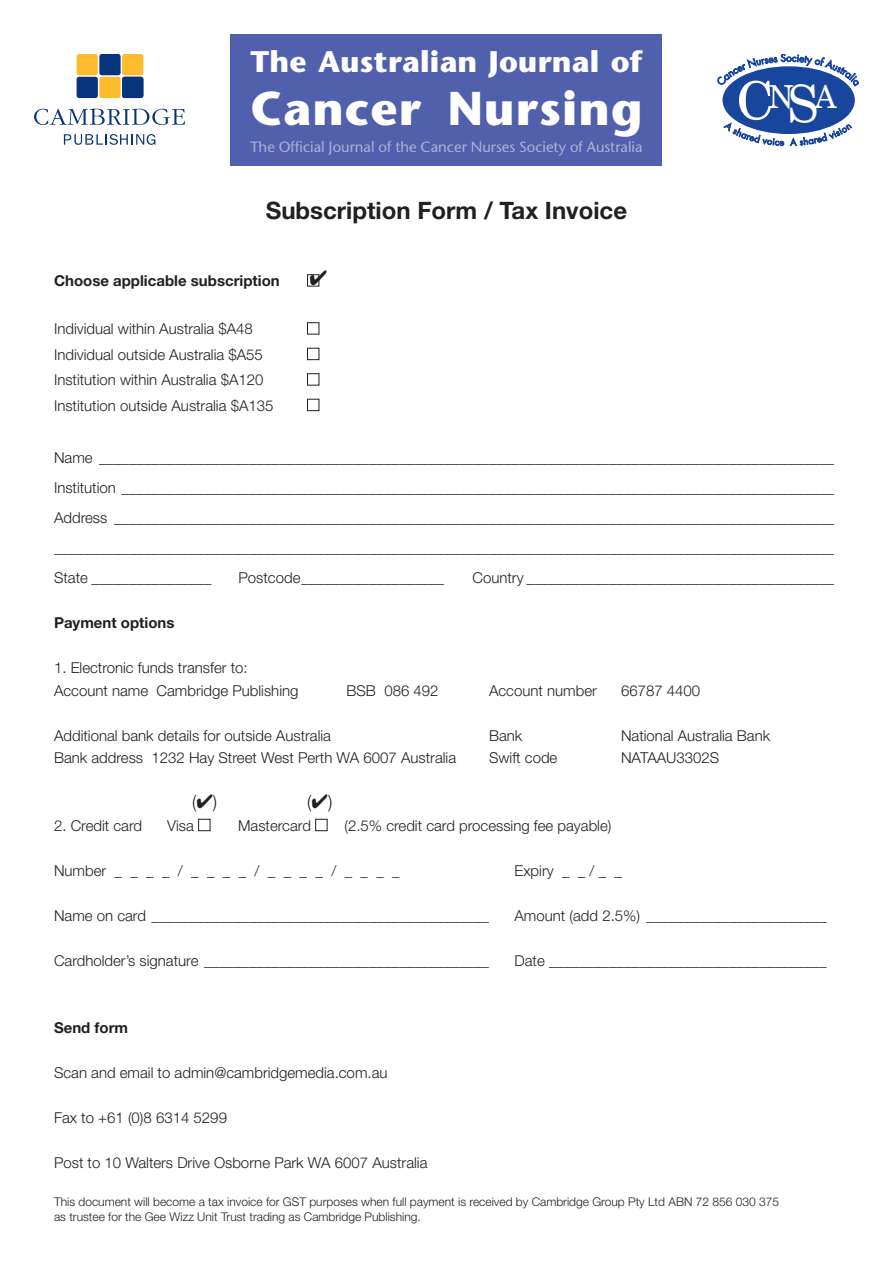
<style>
.page{position:relative;width:893px;height:1263px;background:#fff}
.page>*{position:absolute;margin:0;border:0;box-sizing:border-box;transform-origin:0 0}
.t1{font:700 47.4px "Stone Sans";letter-spacing:.025em;color:#fff}
.t2{font:31.65px "Century Schoolbook BT";color:#fff}
.t3{font:700 29.7px "Stone Sans";letter-spacing:.01em;color:#fff}
.t4{font:700 24px "Helvetica Neue";color:#231f20}
.t5{font:300 18px "Helvetica Neue";color:#231f20}
.t6{font:300 15px/30px "Helvetica Neue";color:#231f20}
.t7{font:700 15px "Helvetica Neue";color:#231f20}
.t8{font:14.85px "Stone Sans";color:#adafd7}
.t9{font:300 12px/15px "Helvetica Neue";color:#231f20}
.s1{font-size:52.2px}
.s2{font-size:51.3px}
</style>
<div class="page">
<div style="left:307px;top:274px;width:12px;height:12px;border:1px solid #231f20"></div>
<div style="left:307px;top:322px;width:12px;height:12px;border:1px solid #231f20"></div>
<div style="left:307px;top:348px;width:12px;height:12px;border:1px solid #231f20"></div>
<div style="left:307px;top:373px;width:12px;height:12px;border:1px solid #231f20"></div>
<div style="left:307px;top:399px;width:12px;height:12px;border:1px solid #231f20"></div>
<div style="left:198px;top:819px;width:12px;height:12px;border:1px solid #231f20"></div>
<div style="left:315px;top:819px;width:12px;height:12px;border:1px solid #231f20"></div>
<div style="left:722px;top:66px;width:133px;height:68px;background:#18469d;border-radius:50%"></div>
<svg style="left:718px;top:54px;width:141px;height:32px"></svg>
<svg style="left:724px;top:123px;width:60px;height:23px"></svg>
<svg style="left:790px;top:124px;width:62px;height:22px"></svg>
<div style="left:231px;top:34px;width:431px;height:132px;background:#5060ac"></div>
<svg style="left:34px;top:109px;width:151px;height:16px"></svg>
<div style="left:77px;top:77px;width:21px;height:21px;background:#08347b;border-radius:3px"></div>
<div style="left:99px;top:54px;width:22px;height:21px;background:#08347b;border-radius:3px"></div>
<div style="left:122px;top:54px;width:21px;height:21px;background:#fdbb2e;border-radius:3px"></div>
<div style="left:99px;top:77px;width:22px;height:21px;background:#fdbb2e;border-radius:3px"></div>
<div style="left:77px;top:54px;width:21px;height:21px;background:#fdbb2e;border-radius:3px"></div>
<div style="left:122px;top:77px;width:21px;height:21px;background:#08347b;border-radius:3px"></div>
<svg style="left:64px;top:134px;width:91px;height:11px"></svg>
<svg style="left:310px;top:274px;width:10px;height:11px"></svg>
<h3 class="t3" style="left:250px;top:43px;width:394px">The Australian Journal of</h3>
<h1 class="t1" style="left:250px;top:78px;width:394px">Cancer Nursing</h1>
<p class="t8" style="left:250px;top:138px;width:394px">The Official Journal of the Cancer Nurses Society of Australia</p>
<h3 class="t4" style="left:266px;top:195px;width:363px">Subscription Form / Tax Invoice</h3>
<p class="t7" style="left:54px;top:271px;width:227px">Choose applicable subscription</p>
<p class="t6" style="left:54px;top:316px;width:221px;line-height:25.5px">Individual within Australia $A48<br>Individual outside Australia $A55<br>Institution within Australia $A120<br>Institution outside Australia $A135</p>
<h2 class="t2" style="left:737px;top:77px;width:101px"><span class="s1">C</span>N<span class="s2">S</span>A</h2>
<p class="t6" style="left:54px;top:442px;width:781px;text-align:justify">Name __________________________________________________________________________________________________ Institution _______________________________________________________________________________________________ Address ________________________________________________________________________________________________ ________________________________________________________________________________________________________ State ________________</p>
<p class="t6" style="left:238px;top:562px;width:207px">Postcode___________________</p>
<p class="t6" style="left:472px;top:562px;width:363px">Country _________________________________________</p>
<p class="t7" style="left:54px;top:613px;width:122px">Payment options</p>
<p class="t6" style="left:54px;top:656px;width:246px;line-height:22.5px">1. Electronic funds transfer to:<br>Account name Cambridge Publishing</p>
<p class="t6" style="left:346px;top:675px;width:94px">BSB 086 492</p>
<p class="t6" style="left:489px;top:675px;width:109px">Account number</p>
<p class="t6" style="left:621px;top:675px;width:81px">66787 4400</p>
<p class="t6" style="left:54px;top:720px;width:278px">Additional bank details for outside Australia</p>
<p class="t6" style="left:489px;top:720px;width:35px">Bank</p>
<p class="t6" style="left:621px;top:720px;width:151px">National Australia Bank</p>
<p class="t6" style="left:54px;top:742px;width:404px">Bank address 1232 Hay Street West Perth WA 6007 Australia</p>
<p class="t6" style="left:489px;top:742px;width:70px">Swift code</p>
<p class="t6" style="left:621px;top:742px;width:100px">NATAAU3302S</p>
<p class="t5" style="left:192px;top:791px;width:27px">(✔)</p>
<p class="t5" style="left:307px;top:791px;width:27px">(✔)</p>
<p class="t6" style="left:54px;top:810px;width:90px">2. Credit card</p>
<p class="t6" style="left:167px;top:810px;width:28px">Visa</p>
<p class="t6" style="left:238px;top:810px;width:74px">Mastercard</p>
<p class="t6" style="left:344px;top:810px;width:269px">(2.5% credit card processing fee payable)</p>
<p class="t6" style="left:54px;top:855px;width:347px">Number _ _ _ _ / _ _ _ _ / _ _ _ _ / _ _ _ _</p>
<p class="t6" style="left:514px;top:855px;width:109px">Expiry _ _ / _ _</p>
<p class="t6" style="left:54px;top:900px;width:436px">Name on card _____________________________________________</p>
<p class="t6" style="left:514px;top:900px;width:313px">Amount (add 2.5%) ________________________</p>
<p class="t6" style="left:54px;top:945px;width:436px">Cardholder’s signature ______________________________________</p>
<p class="t6" style="left:514px;top:945px;width:314px">Date _____________________________________</p>
<p class="t7" style="left:54px;top:1018px;width:76px">Send form</p>
<p class="t6" style="left:54px;top:1057px;width:335px">Scan and email to admin@cambridgemedia.com.au</p>
<p class="t6" style="left:54px;top:1102px;width:174px">Fax to +61 (0)8 6314 5299</p>
<p class="t6" style="left:54px;top:1147px;width:375px">Post to 10 Walters Drive Osborne Park WA 6007 Australia</p>
<p class="t9" style="left:54px;top:1194px;width:727px">This document will become a tax invoice for GST purposes when full payment is received by Cambridge Group Pty Ltd ABN 72 856 030 375 as trustee for the Gee Wizz Unit Trust trading as Cambridge Publishing.</p>
</div>
